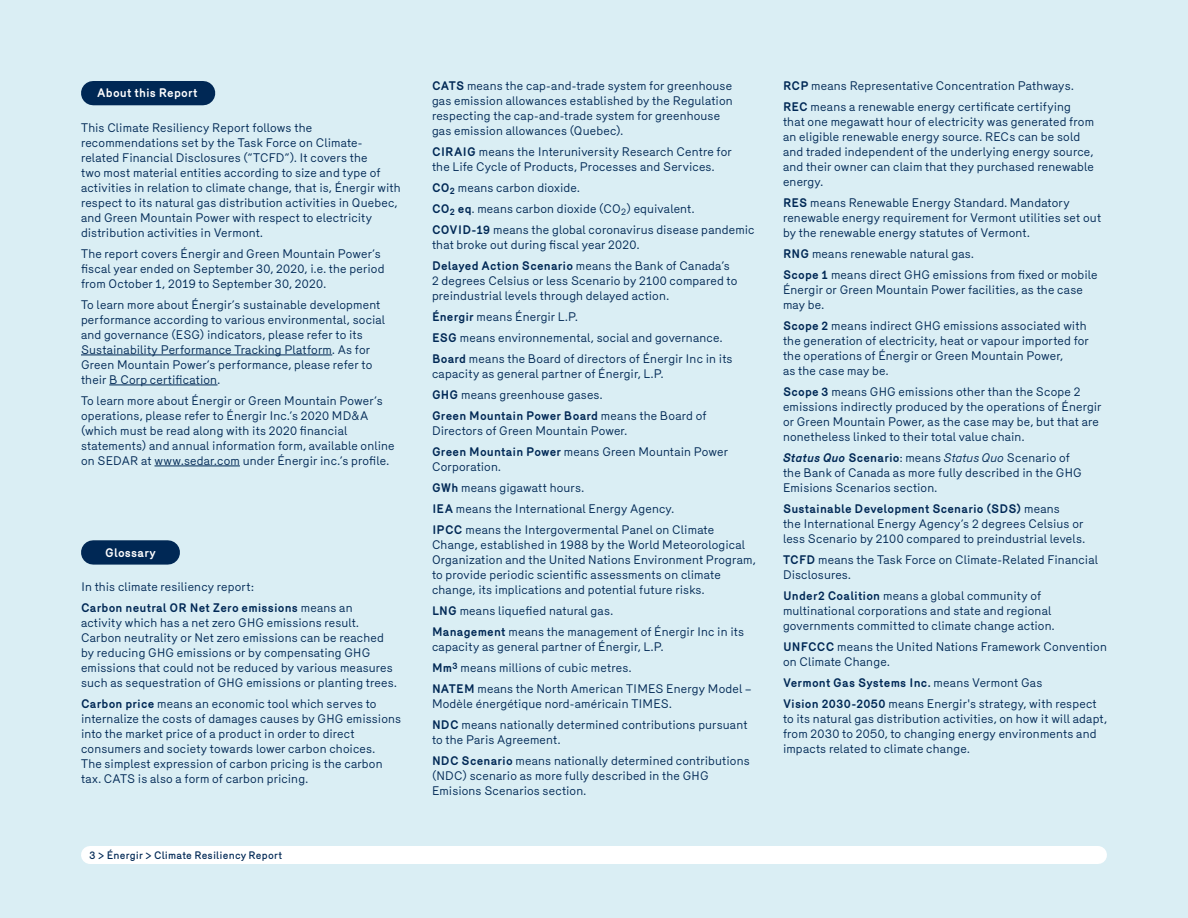
<style>
.page{position:relative;width:1188px;height:918px;background:#daeef4}
.page>*{position:absolute;margin:0;border:0;box-sizing:border-box;transform-origin:0 0}
.Texte{font:12px/15px "Merkury";letter-spacing:.015em;color:#002855}
.Texte-2{font:700 12px "Merkury";letter-spacing:.015em;color:#002855}
.T3{font:700 12px "Merkury";letter-spacing:.015em;color:#fff}
.t1{font:500 10.5px "Merkury";letter-spacing:.015em;color:#002855}
.s1{font-weight:700}
.s2{font-weight:700;font-style:italic}
.s3{font-style:italic}
.s4{font-weight:400}
</style>
<div class="page">
<hr style="left:81px;top:355px;width:251px;height:1px;background:#002855">
<hr style="left:109px;top:385px;width:109px;height:1px;background:#002855">
<hr style="left:155px;top:466px;width:85px;height:1px;background:#002855">
<div style="left:90px;top:846px;width:1008px;height:18px;background:#fff"></div>
<div style="left:93px;top:540px;width:75px;height:25px;background:#002855"></div>
<div style="left:93px;top:81px;width:110px;height:24px;background:#002855"></div>
<p class="T3" style="left:97px;top:84px;width:102px">About this Report</p>
<p class="Texte" style="left:81px;top:119px;width:321px">This Climate Resiliency Report follows the recommendations set by the Task Force on Climate&shy;related Financial Disclosures (“TCFD”). It covers the<br>two most material entities according to size and type of activities in relation to climate change, that is, Énergir with respect to its natural gas distribution activities in Quebec, and Green Mountain Power with respect to electricity distribution activities in Vermont.</p>
<p class="Texte" style="left:81px;top:245px;width:305px">The report covers Énergir and Green Mountain Power’s fiscal year ended on September 30, 2020, i.e. the period from October 1, 2019 to September 30, 2020.</p>
<p class="Texte" style="left:81px;top:296px;width:306px">To learn more about Énergir’s sustainable development performance according to various environmental, social and governance (ESG) indicators, please refer to its Sustainability Performance Tracking Platform. As for Green Mountain Power’s performance, please refer to their B Corp certification.</p>
<p class="Texte" style="left:81px;top:392px;width:315px">To learn more about Énergir or Green Mountain Power’s operations, please refer to Énergir Inc.’s 2020 MD&amp;A (which must be read along with its 2020 financial statements) and annual information form, available online on SEDAR at www.sedar.com under Énergir inc.’s profile.</p>
<p class="T3" style="left:105px;top:544px;width:52px">Glossary</p>
<p class="Texte" style="left:81px;top:578px;width:174px">In this climate resiliency report:</p>
<p class="Texte" style="left:81px;top:599px;width:317px"><span class="s1">Carbon neutral OR Net Zero emissions</span> means an activity which has a net zero GHG emissions result.<br>Carbon neutrality or Net zero emissions can be reached by reducing GHG emissions or by compensating GHG emissions that could not be reduced by various measures such as sequestration of GHG emissions or planting trees.</p>
<p class="Texte" style="left:81px;top:695px;width:322px"><span class="s1">Carbon price</span> means an economic tool which serves to internalize the costs of damages causes by GHG emissions into the market price of a product in order to direct consumers and society towards lower carbon choices.<br>The simplest expression of carbon pricing is the carbon tax. CATS is also a form of carbon pricing.</p>
<p class="t1" style="left:90px;top:847px;width:194px">3 &gt; Énergir &gt; Climate Resiliency Report</p>
<p class="Texte" style="left:432px;top:77px;width:302px"><span class="s1">CATS</span> means the cap-and-trade system for greenhouse gas emission allowances established by the Regulation respecting the cap-and-trade system for greenhouse gas emission allowances (Quebec).</p>
<p class="Texte" style="left:432px;top:143px;width:301px"><span class="s1">CIRAIG</span> means the Interuniversity Research Centre for the Life Cycle of Products, Processes and Services.</p>
<p class="Texte" style="left:432px;top:179px;width:149px"><span class="s1">CO</span><sub>2</sub> means carbon dioxide.</p>
<p class="Texte" style="left:432px;top:200px;width:264px"><span class="s1">CO</span><sub>2</sub> <span class="s1">eq</span>. means carbon dioxide (CO<sub>2</sub>) equivalent.</p>
<p class="Texte" style="left:432px;top:221px;width:324px"><span class="s1">COVID-19</span> means the global coronavirus disease pandemic that broke out during fiscal year 2020.</p>
<p class="Texte" style="left:432px;top:257px;width:307px"><span class="s1">Delayed Action Scenario</span> means the Bank of Canada’s<br>2 degrees Celsius or less Scenario by 2100 compared to preindustrial levels through delayed action.</p>
<p class="Texte" style="left:432px;top:308px;width:147px"><span class="s1">Énergir</span> means Énergir L.P.</p>
<p class="Texte" style="left:432px;top:329px;width:292px"><span class="s1">ESG</span> means environnemental, social and governance.</p>
<p class="Texte" style="left:432px;top:350px;width:302px"><span class="s1">Board</span> means the Board of directors of Énergir Inc in its capacity as general partner of Énergir, L.P.</p>
<p class="Texte" style="left:432px;top:386px;width:172px"><span class="s1">GHG</span> means greenhouse gases.</p>
<p class="Texte" style="left:432px;top:407px;width:276px"><span class="s1">Green Mountain Power Board</span> means the Board of<br>Directors of Green Mountain Power.</p>
<p class="Texte" style="left:432px;top:443px;width:297px"><span class="s1">Green Mountain Power</span> means Green Mountain Power<br>Corporation.</p>
<p class="Texte" style="left:432px;top:479px;width:154px"><span class="s1">GWh</span> means gigawatt hours.</p>
<p class="Texte" style="left:432px;top:500px;width:244px"><span class="s1">IEA</span> means the International Energy Agency.</p>
<p class="Texte" style="left:432px;top:521px;width:325px"><span class="s1">IPCC</span> means the Intergovermental Panel on Climate Change, established in 1988 by the World Meteorological Organization and the United Nations Environment Program, to provide periodic scientific assessments on climate change, its implications and potential future risks.</p>
<p class="Texte" style="left:432px;top:602px;width:183px"><span class="s1">LNG</span> means liquefied natural gas.</p>
<p class="Texte" style="left:432px;top:623px;width:314px"><span class="s1">Management</span> means the management of Énergir Inc in its capacity as general partner of Énergir, L.P.</p>
<p class="Texte" style="left:432px;top:659px;width:201px"><span class="s1">Mm</span><sup>3</sup> means millions of cubic metres.</p>
<p class="Texte" style="left:432px;top:680px;width:321px"><span class="s1">NATEM</span> means the North American TIMES Energy Model –<br>Modèle énergétique nord-américain TIMES.</p>
<p class="Texte" style="left:432px;top:716px;width:317px"><span class="s1">NDC</span> means nationally determined contributions pursuant to the Paris Agreement.</p>
<p class="Texte" style="left:432px;top:752px;width:319px"><span class="s1">NDC Scenario</span> means nationally determined contributions (NDC) scenario as more fully described in the GHG<br>Emisions Scenarios section.</p>
<p class="Texte" style="left:783px;top:77px;width:292px"><span class="s1">RCP</span> means Representative Concentration Pathways.</p>
<p class="Texte" style="left:783px;top:98px;width:313px"><span class="s1">REC</span> means a renewable energy certificate certifying that one megawatt hour of electricity was generated from an eligible renewable energy source. RECs can be sold and traded independent of the underlying energy source, and their owner can claim that they purchased renewable energy.</p>
<p class="Texte" style="left:783px;top:194px;width:320px"><span class="s1">RES</span> means Renewable Energy Standard. Mandatory renewable energy requirement for Vermont utilities set out by the renewable energy statutes of Vermont.</p>
<p class="Texte" style="left:783px;top:245px;width:192px"><span class="s1">RNG</span> means renewable natural gas.</p>
<p class="Texte" style="left:783px;top:266px;width:316px"><span class="s1">Scope 1</span> means direct GHG emissions from fixed or mobile<br>Énergir or Green Mountain Power facilities, as the case may be.</p>
<p class="Texte" style="left:783px;top:317px;width:307px"><span class="s1">Scope 2</span> means indirect GHG emissions associated with the generation of electricity, heat or vapour imported for the operations of Énergir or Green Mountain Power,<br>as the case may be.</p>
<p class="Texte" style="left:783px;top:383px;width:320px"><span class="s1">Scope 3</span> means GHG emissions other than the Scope 2 emissions indirectly produced by the operations of Énergir or Green Mountain Power, as the case may be, but that are nonetheless linked to their total value chain.</p>
<p class="Texte" style="left:783px;top:449px;width:300px"><span class="s2">Status Quo</span> <span class="s1">Scenario</span>: means <span class="s3">Status Quo</span> Scenario of the Bank of Canada as more fully described in the GHG<br>Emisions Scenarios section.</p>
<p class="Texte" style="left:783px;top:500px;width:304px"><span class="s1">Sustainable Development Scenario (SDS)</span> means<br>the International Energy Agency’s 2 degrees Celsius or less Scenario by 2100 compared to preindustrial levels.</p>
<p class="Texte" style="left:783px;top:551px;width:317px"><span class="s1">TCFD</span> means the Task Force on Climate-Related Financial<br>Disclosures.</p>
<p class="Texte" style="left:783px;top:587px;width:273px"><span class="s1">Under2 Coalition</span> means a global community of multinational corporations and state and regional governments committed to climate change action.</p>
<p class="Texte" style="left:783px;top:638px;width:326px"><span class="s1">UNFCCC</span> means the United Nations Framework Convention on Climate Change.</p>
<p class="Texte-2" style="left:783px;top:674px;width:261px">Vermont Gas Systems Inc. <span class="s4">means Vermont Gas</span></p>
<p class="Texte" style="left:783px;top:695px;width:326px"><span class="s1">Vision 2030-2050</span> means Energir's strategy, with respect to its natural gas distribution activities, on how it will adapt, from 2030 to 2050, to changing energy environments and impacts related to climate change.</p>
</div>
